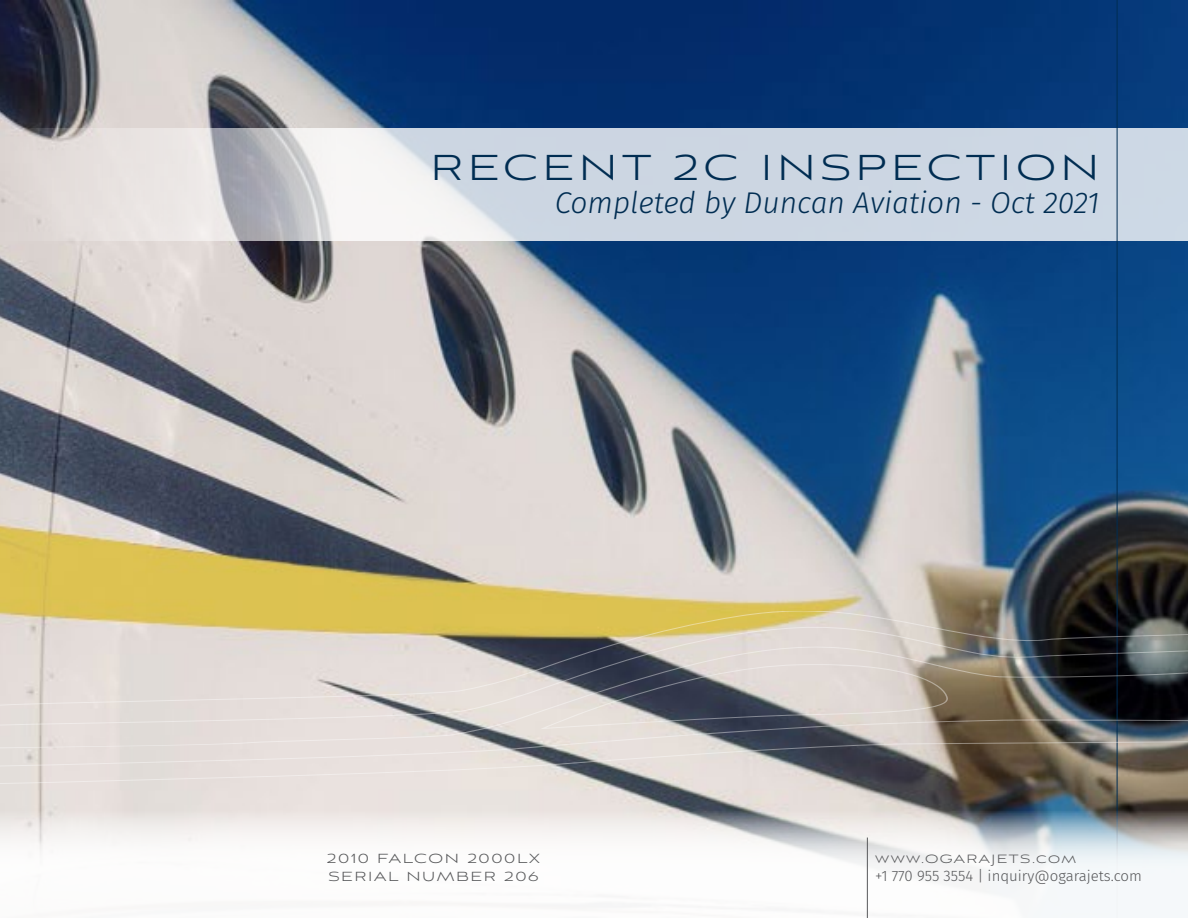
<style>
.page{position:relative;width:1188px;height:918px;background:#fff}
.page>*{position:absolute;margin:0;border:0;box-sizing:border-box;transform-origin:0 0}
.t1{font:300 45px "Aviano Sans";letter-spacing:.1em;color:#002d52}
.t2{font:italic 300 30px "Fira Sans";color:#002d52}
.t3{font:300 16.5px/18px "Aviano Sans";letter-spacing:.1em;color:#57585a}
.t4{font:300 15px "Fira Sans";color:#57585a}
.t5{font:300 15px "Aviano Sans";letter-spacing:.1em;color:#57585a}
</style>
<div class="page">
<img style="left:0;top:0;width:1188px;height:810px">
<svg style="left:0;top:129px;width:1188px;height:112px;background:#d3d8e0"></svg>
<hr style="left:1117px;top:0;width:1px;height:918px;background:#002d52">
<svg style="left:0;top:611px;width:1188px;height:173px;background:#b0aa9f"></svg>
<svg style="left:0;top:810px;width:1188px;height:108px"></svg>
<hr style="left:867px;top:838px;width:1px;height:80px;background:#57585a">
<h1 class="t1" style="left:431px;top:146px;width:670px">RECENT 2C INSPECTION</h1>
<h2 class="t2" style="left:555px;top:181px;width:546px">Completed by Duncan Aviation - Oct 2021</h2>
<p class="t3" style="left:327px;top:851px;width:214px">2010 FALCON 2000LX<br>SERIAL NUMBER 206</p>
<p class="t5" style="left:875px;top:852px;width:203px">www.OGARAJETS.com</p>
<p class="t4" style="left:875px;top:865px;width:268px">+1 770 955 3554 | inquiry@ogarajets.com</p>
</div>
